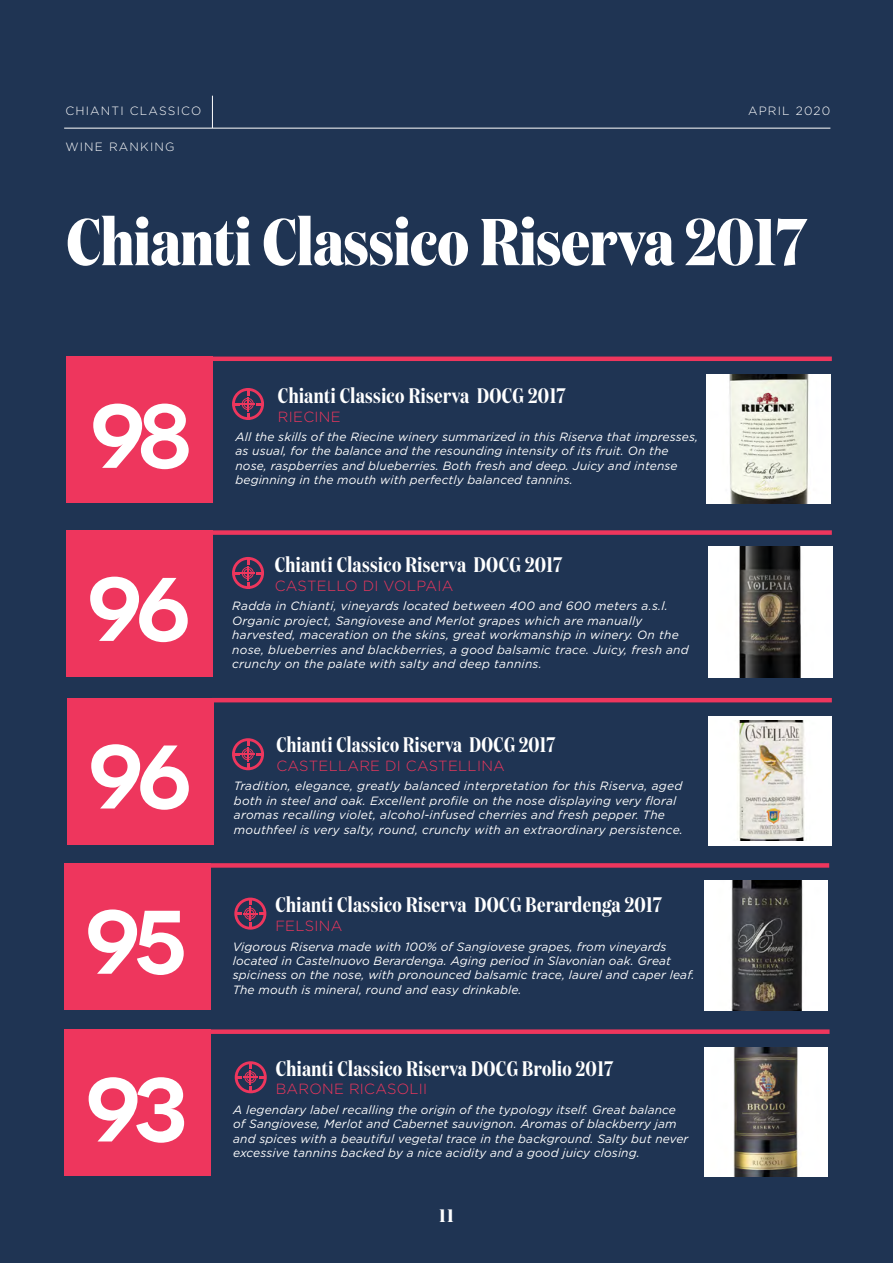
<style>
.page{position:relative;width:893px;height:1263px;background:#1f3453}
.page>*{position:absolute;margin:0;border:0;box-sizing:border-box;transform-origin:0 0}
.t1{font:600 90px/167.6px "Novecentowide";letter-spacing:-.09em;color:#fff}
.t2{font:700 66px "Domaine Disp Cond";color:#fff}
.t3{font:600 21px "Domaine Disp Cond";letter-spacing:.02em;color:#fff}
.t4{font:700 18px "Domaine Disp Cond";color:#fff}
.t5{font:300 14.7px "Gotham";letter-spacing:.02em;color:#ee365d}
.t6{font:italic 12px/14.4px "Gotham";letter-spacing:.01em;color:#fff}
.t7{font:300 12px "Gotham";letter-spacing:.1em;color:#fff}
</style>
<div class="page">
<div style="left:66px;top:356px;width:147px;height:147px;background:#ee365d"></div>
<div style="left:212px;top:356px;width:620px;height:5px;background:#ee365d"></div>
<img style="left:707px;top:374px;width:123px;height:130px">
<div style="left:66px;top:530px;width:147px;height:147px;background:#ee365d"></div>
<div style="left:67px;top:698px;width:147px;height:147px;background:#ee365d"></div>
<hr style="left:212px;top:698px;width:620px;height:4px;background:#ee365d">
<div style="left:212px;top:530px;width:620px;height:5px;background:#ee365d"></div>
<img style="left:708px;top:546px;width:124px;height:131px">
<div style="left:708px;top:716px;width:124px;height:129px;background:#fff"></div>
<img style="left:737px;top:720px;width:68px;height:120px">
<svg style="left:232px;top:738px;width:32px;height:32px"></svg>
<div style="left:244px;top:750px;width:8px;height:8px;border:1px solid #ee365d;border-radius:50%"></div>
<div style="left:242px;top:748px;width:11px;height:12px;border:1px solid #ee365d;border-radius:50%"></div>
<svg style="left:232px;top:557px;width:32px;height:32px"></svg>
<div style="left:244px;top:569px;width:8px;height:8px;border:1px solid #ee365d;border-radius:50%"></div>
<div style="left:242px;top:567px;width:11px;height:12px;border:1px solid #ee365d;border-radius:50%"></div>
<svg style="left:232px;top:388px;width:32px;height:32px"></svg>
<div style="left:244px;top:400px;width:8px;height:8px;border:1px solid #ee365d;border-radius:50%"></div>
<div style="left:242px;top:398px;width:11px;height:12px;border:1px solid #ee365d;border-radius:50%"></div>
<div style="left:209px;top:863px;width:620px;height:5px;background:#ee365d"></div>
<div style="left:64px;top:863px;width:147px;height:147px;background:#ee365d"></div>
<img style="left:704px;top:880px;width:123px;height:130px">
<svg style="left:234px;top:897px;width:32px;height:33px"></svg>
<div style="left:246px;top:910px;width:8px;height:7px;border:1px solid #ee365d;border-radius:50%"></div>
<div style="left:244px;top:908px;width:12px;height:11px;border:1px solid #ee365d;border-radius:50%"></div>
<div style="left:64px;top:1029px;width:147px;height:147px;background:#ee365d"></div>
<div style="left:210px;top:1029px;width:620px;height:5px;background:#ee365d"></div>
<img style="left:704px;top:1047px;width:124px;height:130px">
<svg style="left:235px;top:1061px;width:32px;height:32px"></svg>
<div style="left:247px;top:1073px;width:7px;height:8px;border:1px solid #ee365d;border-radius:50%"></div>
<div style="left:245px;top:1071px;width:11px;height:12px;border:1px solid #ee365d;border-radius:50%"></div>
<hr style="left:64px;top:128px;width:766px;height:1px;background:#fff">
<hr style="left:212px;top:96px;width:1px;height:32px;background:#fff">
<p class="t7" style="left:65px;top:103px;width:137px">CHIANTI CLASSICO</p>
<p class="t7" style="left:65px;top:139px;width:111px">WINE RANKING</p>
<p class="t7" style="left:748px;top:103px;width:84px">APRIL 2020</p>
<h2 class="t2" style="left:66px;top:202px;width:743px">Chianti Classico Riserva 2017</h2>
<h1 class="t1" style="left:91px;top:353px;width:102px">98</h1>
<h1 class="t1" style="left:88px;top:526px;width:104px">96<br>96</h1>
<h1 class="t1" style="left:86px;top:859px;width:103px">95</h1>
<h1 class="t1" style="left:87px;top:1027px;width:102px">93</h1>
<h3 class="t3" style="left:278px;top:383px;width:289px">Chianti Classico Riserva DOCG 2017</h3>
<p class="t5" style="left:278px;top:407px;width:64px">RIECINE</p>
<p class="t6" style="left:235px;top:429px;width:464px">All the skills of the Riecine winery summarized in this Riserva that impresses, as usual, for the balance and the resounding intensity of its fruit. On the nose, raspberries and blueberries. Both fresh and deep. Juicy and intense beginning in the mouth with perfectly balanced tannins.</p>
<h3 class="t3" style="left:275px;top:552px;width:289px">Chianti Classico Riserva DOCG 2017</h3>
<p class="t5" style="left:275px;top:576px;width:180px">CASTELLO DI VOLPAIA</p>
<p class="t6" style="left:232px;top:599px;width:458px">Radda in Chianti, vineyards located between 400 and 600 meters a.s.l.<br>Organic project, Sangiovese and Merlot grapes which are manually harvested, maceration on the skins, great workmanship in winery. On the nose, blueberries and blackberries, a good balsamic trace. Juicy, fresh and crunchy on the palate with salty and deep tannins.</p>
<h3 class="t3" style="left:276px;top:732px;width:281px">Chianti Classico Riserva DOCG 2017</h3>
<p class="t5" style="left:276px;top:756px;width:230px">CASTELLARE DI CASTELLINA</p>
<p class="t6" style="left:234px;top:779px;width:451px">Tradition, elegance, greatly balanced interpretation for this Riserva, aged both in steel and oak. Excellent profile on the nose displaying very floral aromas recalling violet, alcohol-infused cherries and fresh pepper. The mouthfeel is very salty, round, crunchy with an extraordinary persistence.</p>
<h3 class="t3" style="left:275px;top:892px;width:389px">Chianti Classico Riserva DOCG Berardenga 2017</h3>
<p class="t5" style="left:275px;top:916px;width:69px">FELSINA</p>
<p class="t6" style="left:233px;top:939px;width:463px">Vigorous Riserva made with 100% of Sangiovese grapes, from vineyards located in Castelnuovo Berardenga. Aging period in Slavonian oak. Great spiciness on the nose, with pronounced balsamic trace, laurel and caper leaf.<br>The mouth is mineral, round and easy drinkable.</p>
<h3 class="t3" style="left:276px;top:1056px;width:339px">Chianti Classico Riserva DOCG Brolio 2017</h3>
<p class="t5" style="left:276px;top:1080px;width:153px">BARONE RICASOLII</p>
<p class="t6" style="left:233px;top:1102px;width:457px">A legendary label recalling the origin of the typology itself. Great balance of Sangiovese, Merlot and Cabernet sauvignon. Aromas of blackberry jam and spices with a beautiful vegetal trace in the background. Salty but never</p>
<p class="t6" style="left:233px;top:1145px;width:408px">excessive tannins backed by a nice acidity and a good juicy closing.</p>
<h3 class="t4" style="left:440px;top:1204px;width:15px">11</h3>
</div>
